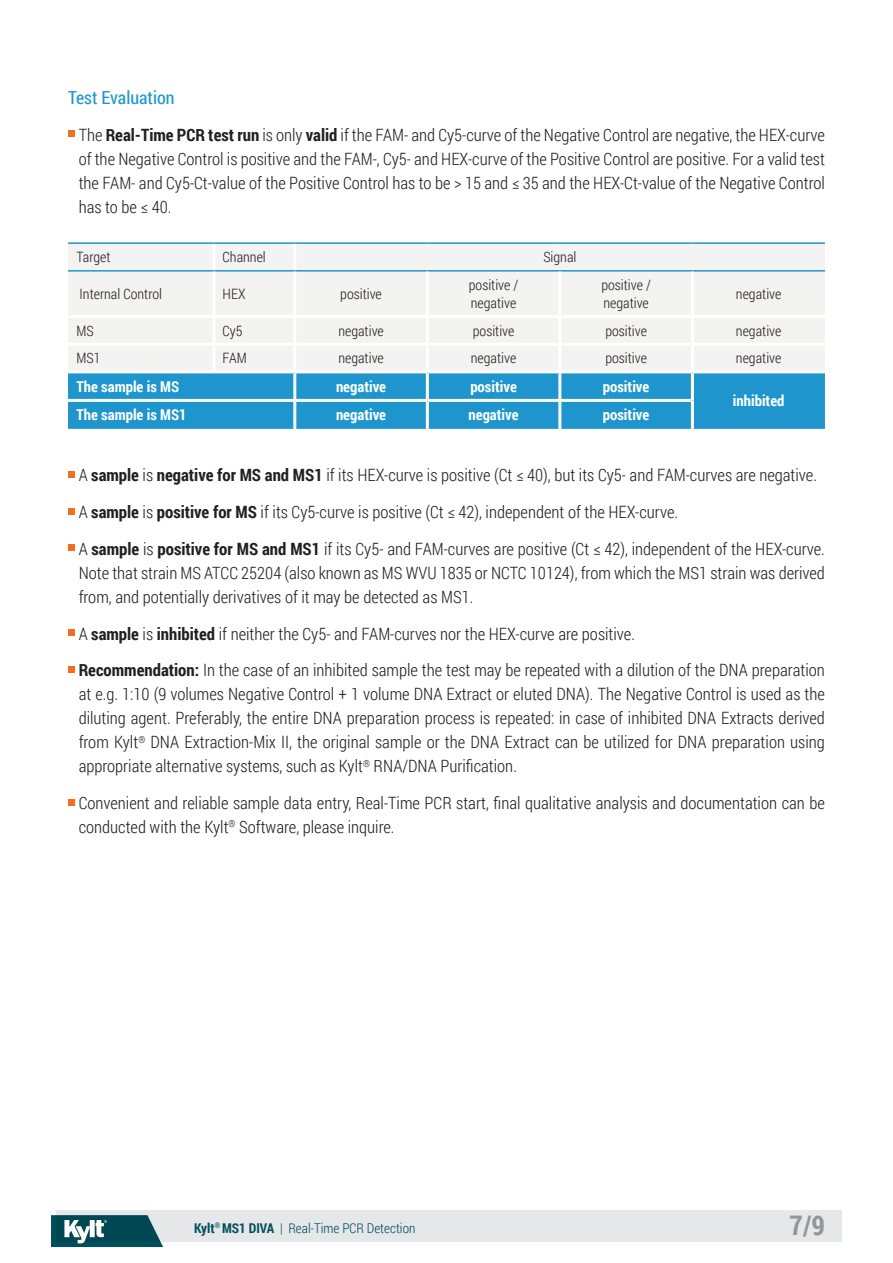
<style>
.page{position:relative;width:893px;height:1263px;background:#fff}
.page>*{position:absolute;margin:0;border:0;box-sizing:border-box;transform-origin:0 0}
.t1{font:700 27px "Roboto Condensed";color:#939598}
.Zwischenüberschrift{font:18px "Roboto Condensed";color:#1e96cd}
.Fließtext_englisch{font:300 16.95px/24px "Roboto Condensed";color:#231f20;text-align:justify}
.Kylt_Tabellenkopf{font:700 15px "Roboto Condensed";color:#fff}
.Kylt_Tabelleninhalt{font:300 14.25px/18px "Roboto Condensed";color:#231f20}
.t2{font:300 13.5px "Roboto Condensed";color:#004f5d}
.s1{font-weight:700}
</style>
<div class="page">
<div style="left:56px;top:1210px;width:786px;height:32px;background:#e6e7e9"></div>
<svg style="left:51px;top:1215px;width:112px;height:32px;background:#346d78"></svg>
<svg style="left:68px;top:131px;width:6px;height:6px"></svg>
<div style="left:68px;top:244px;width:757px;height:126px;background:#f3f3f1"></div>
<div style="left:68px;top:373px;width:757px;height:56px;background:#1e96cd"></div>
<hr style="left:68px;top:242px;width:146px;height:2px;background:#1e96cd">
<hr style="left:214px;top:242px;width:81px;height:2px;background:#1e96cd">
<hr style="left:295px;top:242px;width:132px;height:2px;background:#1e96cd">
<hr style="left:427px;top:242px;width:133px;height:2px;background:#1e96cd">
<hr style="left:560px;top:242px;width:132px;height:2px;background:#1e96cd">
<hr style="left:692px;top:242px;width:133px;height:2px;background:#1e96cd">
<hr style="left:68px;top:270px;width:146px;height:2px;background:#1e96cd">
<hr style="left:214px;top:270px;width:81px;height:2px;background:#1e96cd">
<hr style="left:295px;top:270px;width:132px;height:2px;background:#1e96cd">
<hr style="left:427px;top:270px;width:133px;height:2px;background:#1e96cd">
<hr style="left:560px;top:270px;width:132px;height:2px;background:#1e96cd">
<hr style="left:692px;top:270px;width:133px;height:2px;background:#1e96cd">
<hr style="left:213px;top:244px;width:3px;height:26px;background:#fff">
<hr style="left:293px;top:244px;width:3px;height:26px;background:#fff">
<hr style="left:213px;top:272px;width:3px;height:43px;background:#fff">
<hr style="left:293px;top:272px;width:3px;height:43px;background:#fff">
<hr style="left:426px;top:272px;width:3px;height:43px;background:#fff">
<hr style="left:558px;top:272px;width:3px;height:43px;background:#fff">
<hr style="left:691px;top:272px;width:3px;height:43px;background:#fff">
<hr style="left:213px;top:318px;width:3px;height:25px;background:#fff">
<hr style="left:293px;top:318px;width:3px;height:25px;background:#fff">
<hr style="left:426px;top:318px;width:3px;height:25px;background:#fff">
<hr style="left:558px;top:318px;width:3px;height:25px;background:#fff">
<hr style="left:691px;top:318px;width:3px;height:25px;background:#fff">
<hr style="left:213px;top:346px;width:3px;height:24px;background:#fff">
<hr style="left:293px;top:346px;width:3px;height:24px;background:#fff">
<hr style="left:426px;top:346px;width:3px;height:24px;background:#fff">
<hr style="left:558px;top:346px;width:3px;height:24px;background:#fff">
<hr style="left:691px;top:346px;width:3px;height:24px;background:#fff">
<hr style="left:293px;top:373px;width:3px;height:26px;background:#fff">
<hr style="left:426px;top:373px;width:3px;height:26px;background:#fff">
<hr style="left:558px;top:373px;width:3px;height:26px;background:#fff">
<hr style="left:691px;top:373px;width:3px;height:27px;background:#fff">
<hr style="left:293px;top:402px;width:3px;height:27px;background:#fff">
<hr style="left:426px;top:402px;width:3px;height:27px;background:#fff">
<hr style="left:558px;top:402px;width:3px;height:27px;background:#fff">
<hr style="left:691px;top:400px;width:3px;height:29px;background:#fff">
<hr style="left:68px;top:315px;width:146px;height:3px;background:#fff">
<hr style="left:214px;top:315px;width:81px;height:3px;background:#fff">
<hr style="left:295px;top:315px;width:132px;height:3px;background:#fff">
<hr style="left:427px;top:315px;width:133px;height:3px;background:#fff">
<hr style="left:560px;top:315px;width:132px;height:3px;background:#fff">
<hr style="left:692px;top:315px;width:133px;height:3px;background:#fff">
<hr style="left:68px;top:343px;width:146px;height:3px;background:#fff">
<hr style="left:214px;top:343px;width:81px;height:3px;background:#fff">
<hr style="left:295px;top:343px;width:132px;height:3px;background:#fff">
<hr style="left:427px;top:343px;width:133px;height:3px;background:#fff">
<hr style="left:560px;top:343px;width:132px;height:3px;background:#fff">
<hr style="left:692px;top:343px;width:133px;height:3px;background:#fff">
<hr style="left:68px;top:399px;width:146px;height:3px;background:#fff">
<hr style="left:214px;top:399px;width:81px;height:3px;background:#fff">
<hr style="left:295px;top:399px;width:132px;height:3px;background:#fff">
<hr style="left:427px;top:399px;width:133px;height:3px;background:#fff">
<hr style="left:560px;top:399px;width:131px;height:3px;background:#fff">
<svg style="left:68px;top:471px;width:6px;height:6px"></svg>
<svg style="left:68px;top:508px;width:6px;height:6px"></svg>
<svg style="left:68px;top:545px;width:6px;height:6px"></svg>
<div style="left:68px;top:629px;width:6px;height:7px;background:#f36e21"></div>
<svg style="left:68px;top:666px;width:6px;height:6px"></svg>
<svg style="left:68px;top:799px;width:6px;height:6px"></svg>
<p class="Zwischenüberschrift" style="left:68px;top:85px;width:108px">Test Evaluation</p>
<p class="Fließtext_englisch" style="left:79px;top:122px;width:748px">The <span class="s1">Real-Time PCR test run</span> is only <span class="s1">valid</span> if the FAM- and Cy5-curve of the Negative Control are negative, the HEX-curve of the Negative Control is positive and the FAM-, Cy5- and HEX-curve of the Positive Control are positive. For a valid test the FAM- and Cy5-Ct-value of the Positive Control has to be &gt; 15 and ≤ 35 and the HEX-Ct-value of the Negative Control has to be ≤ 40.</p>
<p class="Kylt_Tabelleninhalt" style="left:77px;top:248px;width:36px">Target</p>
<p class="Kylt_Tabelleninhalt" style="left:223px;top:248px;width:45px">Channel</p>
<p class="Kylt_Tabelleninhalt" style="left:543px;top:248px;width:35px">Signal</p>
<p class="Kylt_Tabelleninhalt" style="left:80px;top:284px;width:84px">Internal Control</p>
<p class="Kylt_Tabelleninhalt" style="left:223px;top:284px;width:24px">HEX</p>
<p class="Kylt_Tabelleninhalt" style="left:340px;top:284px;width:43px">positive</p>
<p class="Kylt_Tabelleninhalt" style="left:469px;top:275px;width:51px">positive / negative</p>
<p class="Kylt_Tabelleninhalt" style="left:601px;top:275px;width:51px">positive / negative</p>
<p class="Kylt_Tabelleninhalt" style="left:736px;top:284px;width:47px">negative</p>
<p class="Kylt_Tabelleninhalt" style="left:77px;top:321px;width:19px">MS</p>
<p class="Kylt_Tabelleninhalt" style="left:223px;top:321px;width:22px">Cy5</p>
<p class="Kylt_Tabelleninhalt" style="left:338px;top:321px;width:47px">negative</p>
<p class="Kylt_Tabelleninhalt" style="left:473px;top:321px;width:43px">positive</p>
<p class="Kylt_Tabelleninhalt" style="left:605px;top:321px;width:43px">positive</p>
<p class="Kylt_Tabelleninhalt" style="left:736px;top:321px;width:47px">negative</p>
<p class="Kylt_Tabelleninhalt" style="left:77px;top:349px;width:26px">MS1</p>
<p class="Kylt_Tabelleninhalt" style="left:223px;top:349px;width:26px">FAM</p>
<p class="Kylt_Tabelleninhalt" style="left:338px;top:349px;width:47px">negative</p>
<p class="Kylt_Tabelleninhalt" style="left:471px;top:349px;width:47px">negative</p>
<p class="Kylt_Tabelleninhalt" style="left:605px;top:349px;width:43px">positive</p>
<p class="Kylt_Tabelleninhalt" style="left:736px;top:349px;width:47px">negative</p>
<p class="Kylt_Tabellenkopf" style="left:77px;top:376px;width:104px">The sample is MS</p>
<p class="Kylt_Tabellenkopf" style="left:336px;top:376px;width:52px">negative</p>
<p class="Kylt_Tabellenkopf" style="left:470px;top:376px;width:48px">positive</p>
<p class="Kylt_Tabellenkopf" style="left:603px;top:376px;width:48px">positive</p>
<p class="Kylt_Tabellenkopf" style="left:733px;top:390px;width:53px">inhibited</p>
<p class="Kylt_Tabellenkopf" style="left:77px;top:404px;width:112px">The sample is MS1</p>
<p class="Kylt_Tabellenkopf" style="left:336px;top:404px;width:52px">negative</p>
<p class="Kylt_Tabellenkopf" style="left:469px;top:404px;width:52px">negative</p>
<p class="Kylt_Tabellenkopf" style="left:603px;top:404px;width:48px">positive</p>
<p class="Fließtext_englisch" style="left:79px;top:463px;width:740px">A <span class="s1">sample</span> is <span class="s1">negative for MS and MS1</span> if its HEX-curve is positive (Ct ≤ 40), but its Cy5- and FAM-curves are negative.</p>
<p class="Fließtext_englisch" style="left:79px;top:499px;width:601px">A <span class="s1">sample</span> is <span class="s1">positive for MS</span> if its Cy5-curve is positive (Ct ≤ 42), independent of the HEX-curve.</p>
<p class="Fließtext_englisch" style="left:79px;top:536px;width:748px">A <span class="s1">sample</span> is <span class="s1">positive for MS and MS1</span> if its Cy5- and FAM-curves are positive (Ct ≤ 42), independent of the HEX-curve.<br>Note that strain MS ATCC 25204 (also known as MS WVU 1835 or NCTC 10124), from which the MS1 strain was derived from, and potentially derivatives of it may be detected as MS1.</p>
<p class="Fließtext_englisch" style="left:79px;top:621px;width:558px">A <span class="s1">sample</span> is <span class="s1">inhibited</span> if neither the Cy5- and FAM-curves nor the HEX-curve are positive.</p>
<p class="Fließtext_englisch" style="left:79px;top:658px;width:748px"><span class="s1">Recommendation:</span> In the case of an inhibited sample the test may be repeated with a dilution of the DNA preparation at e.g. 1:10 (9 volumes Negative Control + 1 volume DNA Extract or eluted DNA). The Negative Control is used as the diluting agent. Preferably, the entire DNA preparation process is repeated: in case of inhibited DNA Extracts derived from Kylt<sup>®</sup> DNA Extraction-Mix II, the original sample or the DNA Extract can be utilized for DNA preparation using appropriate alternative systems, such as Kylt<sup>®</sup> RNA/DNA Purification.</p>
<p class="Fließtext_englisch" style="left:79px;top:790px;width:748px">Convenient and reliable sample data entry, Real-Time PCR start, final qualitative analysis and documentation can be conducted with the Kylt<sup>®</sup> Software, please inquire.</p>
<p class="t2" style="left:194px;top:1218px;width:223px"><span class="s1">Kylt</span><sup>®</sup> <span class="s1">MS1 DIVA</span> | Real-Time PCR Detection</p>
<h1 class="t1" style="left:789px;top:1206px;width:37px">7/9</h1>
</div>
